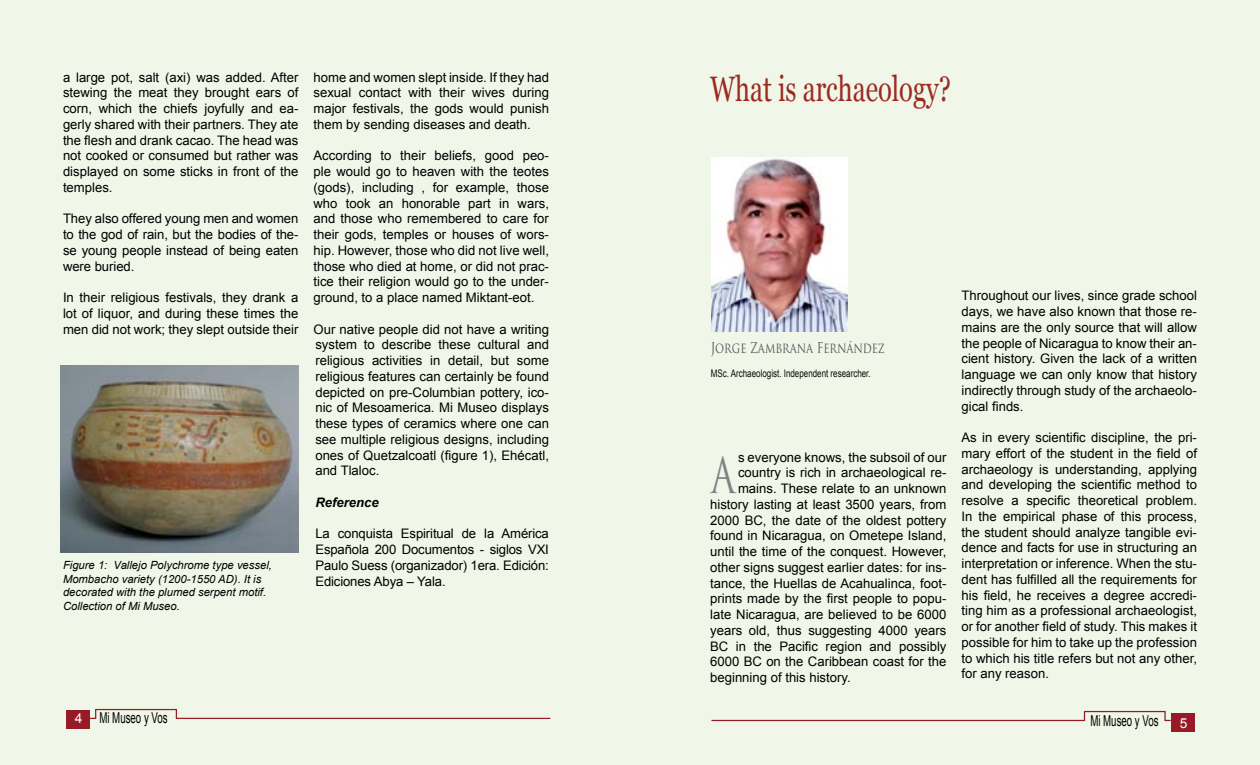
<style>
.page{position:relative;width:1260px;height:765px;background:#fff}
.page>*{position:absolute;margin:0;border:0;box-sizing:border-box;transform-origin:0 0}
.t1{font:48.25px "Trajan Pro";color:#808285;scale:.72 1}
.t2{font:35.38px "Georgia";color:#9d2a21;scale:.72 1}
.t3{font:15px "Arial";color:#000;scale:.64 1}
.t4{font:14.62px "Trajan Pro";color:#58595b;scale:.77 1}
.t5{font:13.75px "Arial";color:#fff}
.t6{font:13.12px/15.8px "Arial";color:#000;text-align:justify}
.t7{font:italic 700 13.12px "Arial";color:#000}
.t8{font:italic 11.25px/13.5px "Arial";color:#000}
.t9{font:10.38px "Arial";color:#0f0708;scale:.77 1}
.s1{font-size:13.75px;color:#fff}
</style>
<div class="page">
<div style="left:630px;top:0;width:630px;height:765px;background:#f0f7e8"></div>
<div style="left:0;top:0;width:630px;height:765px;background:#f0f7e8"></div>
<div style="left:67px;top:710px;width:23px;height:18px;background:#971b27"></div>
<svg style="left:90px;top:708px;width:461px;height:11px"></svg>
<svg style="left:711px;top:710px;width:461px;height:12px"></svg>
<div style="left:1171px;top:714px;width:24px;height:18px;background:#971b27"></div>
<img style="left:61px;top:365px;width:237px;height:188px">
<img style="left:711px;top:157px;width:136px;height:174px">
<p class="t6" style="left:63px;top:69px;width:237px">a large pot, salt (axi) was added. After stewing the meat they brought ears of corn, which the chiefs joyfully and ea&shy;gerly shared with their partners. They ate the flesh and drank cacao. The head was not cooked or consumed but rather was displayed on some sticks in front of the temples.</p>
<p class="t6" style="left:63px;top:211px;width:237px">They also offered young men and women to the god of rain, but the bodies of the&shy;se young people instead of being eaten were buried.</p>
<p class="t6" style="left:63px;top:290px;width:237px">In their religious festivals, they drank a lot of liquor, and during these times the men did not work; they slept outside their</p>
<p class="t8" style="left:63px;top:559px;width:211px">Figure 1: Vallejo Polychrome type vessel, Mombacho variety (1200-1550 AD). It is decorated with the plumed serpent motif.<br>Collection of Mi Museo.</p>
<p class="t6" style="left:314px;top:69px;width:237px">home and women slept inside. If they had sexual contact with their wives during major festivals, the gods would punish them by sending diseases and death.</p>
<p class="t6" style="left:314px;top:148px;width:237px">According to their beliefs, good peo&shy;ple would go to heaven with the teotes (gods), including , for example, those who took an honorable part in wars, and those who remembered to care for their gods, temples or houses of wors&shy;hip. However, those who did not live well, those who died at home, or did not prac&shy;tice their religion would go to the under&shy;ground, to a place named Miktant-eot.</p>
<p class="t6" style="left:314px;top:321px;width:237px">Our native people did not have a writing system to describe these cultural and religious activities in detail, but some religious features can certainly be found depicted on pre-Columbian pottery, ico&shy;nic of Mesoamerica. Mi Museo displays these types of ceramics where one can see multiple religious designs, including ones of Quetzalcoatl (figure 1), Ehécatl, and Tlaloc.</p>
<p class="t7" style="left:315px;top:493px;width:65px">Reference</p>
<p class="t6" style="left:315px;top:526px;width:235px">La conquista Espiritual de la América Española 200 Documentos - siglos VXI Paulo Suess (organizador) 1era. Edición:<br>Ediciones Abya – Yala.</p>
<h2 class="t2" style="left:710px;top:67px;width:336px">What is archaeology?</h2>
<p class="t4" style="left:711px;top:338px;width:228px">Jorge Zambrana Fernández</p>
<p class="t9" style="left:711px;top:367px;width:209px">MSc. Archaeologist. Independent researcher.</p>
<p class="t6" style="left:738px;top:449px;width:210px">s everyone knows, the subsoil of our</p>
<p class="t6" style="left:738px;top:465px;width:210px">country is rich in archaeological re-</p>
<p class="t6" style="left:738px;top:481px;width:210px">mains. These relate to an unknown</p>
<p class="t6" style="left:710px;top:496px;width:238px">history lasting at least 3500 years, from</p>
<p class="t6" style="left:710px;top:512px;width:238px">2000 BC, the date of the oldest pottery</p>
<p class="t6" style="left:710px;top:528px;width:238px">found in Nicaragua, on Ometepe Island,</p>
<p class="t6" style="left:710px;top:544px;width:238px">until the time of the conquest. However,</p>
<p class="t6" style="left:710px;top:559px;width:238px">other signs suggest earlier dates: for ins-</p>
<p class="t6" style="left:710px;top:575px;width:238px">tance, the Huellas de Acahualinca, foot-</p>
<p class="t6" style="left:710px;top:591px;width:238px">prints made by the first people to popu-</p>
<p class="t6" style="left:710px;top:607px;width:238px">late Nicaragua, are believed to be 6000</p>
<p class="t6" style="left:710px;top:622px;width:238px">years old, thus suggesting 4000 years</p>
<p class="t6" style="left:710px;top:638px;width:238px">BC in the Pacific region and possibly</p>
<p class="t6" style="left:710px;top:654px;width:238px">6000 BC on the Caribbean coast for the</p>
<p class="t6" style="left:710px;top:670px;width:142px">beginning of this history.</p>
<h1 class="t1" style="left:711px;top:444px;width:36px">A</h1>
<p class="t6" style="left:962px;top:288px;width:237px">Throughout our lives, since grade school days, we have also known that those re&shy;mains are the only source that will allow the people of Nicaragua to know their an&shy;cient history. Given the lack of a written language we can only know that history indirectly through study of the archaeolo&shy;gical finds.</p>
<p class="t6" style="left:962px;top:430px;width:237px">As in every scientific discipline, the pri&shy;mary effort of the student in the field of archaeology is understanding, applying and developing the scientific method to resolve a specific theoretical problem.<br>In the empirical phase of this process, the student should analyze tangible evi&shy;dence and facts for use in structuring an interpretation or inference. When the stu&shy;dent has fulfilled all the requirements for his field, he receives a degree accredi&shy;ting him as a professional archaeologist, or for another field of study. This makes it possible for him to take up the profession to which his title refers but not any other, for any reason.</p>
<p class="t3" style="left:75px;top:708px;width:146px"><span class="s1">4</span> Mi Museo y Vos</p>
<p class="t3" style="left:1090px;top:711px;width:108px">Mi Museo y Vos</p>
<p class="t5" style="left:1180px;top:714px;width:9px">5</p>
</div>
